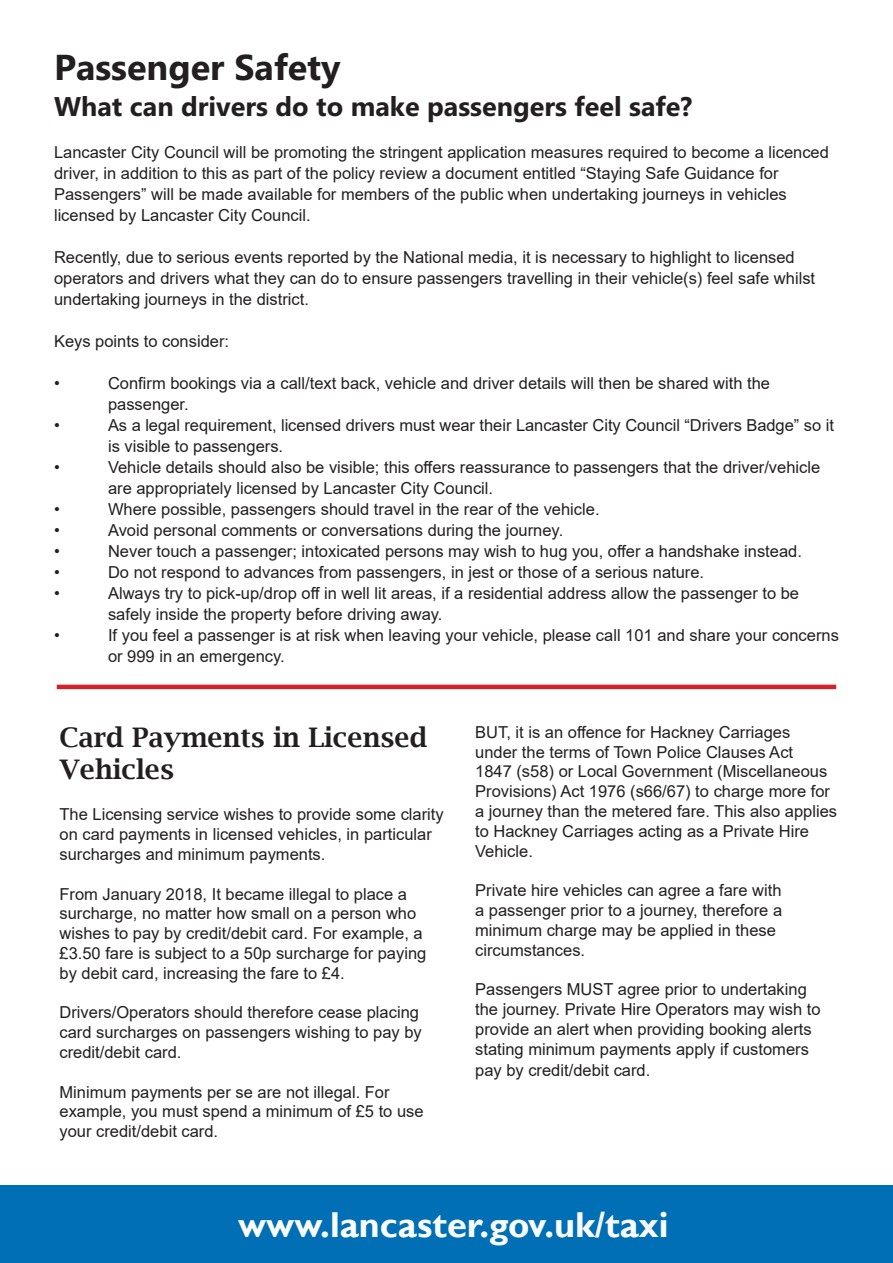
<style>
.page{position:relative;width:893px;height:1263px;background:#fff}
.page>*{position:absolute;margin:0;border:0;box-sizing:border-box;transform-origin:0 0}
.t1{font:700 36px "Gill Sans";color:#f9fcfa}
.t2{font:700 36px "Microsoft Phags Pa";color:#231f20}
.t3{font:700 27px "Microsoft Phags Pa";color:#231f20}
.t4{font:600 27px/32.4px "Lucida Bright";color:#231f20}
.t5{font:16.5px/19.8px "Arial";color:#231f20}
</style>
<div class="page">
<div style="left:0;top:1185px;width:893px;height:78px;background:#006fb6"></div>
<hr style="left:57px;top:685px;width:779px;height:4px;background:#d1232a">
<p class="t2" style="left:54px;top:42px;width:288px">Passenger Safety</p>
<p class="t3" style="left:54px;top:87px;width:640px">What can drivers do to make passengers feel safe?</p>
<p class="t5" style="left:54px;top:142px;width:776px;line-height:21px">Lancaster City Council will be promoting the stringent application measures required to become a licenced driver, in addition to this as part of the policy review a document entitled “Staying Safe Guidance for Passengers” will be made available for members of the public when undertaking journeys in vehicles licensed by Lancaster City Council.</p>
<p class="t5" style="left:54px;top:247px;width:763px;line-height:21px">Recently, due to serious events reported by the National media, it is necessary to highlight to licensed operators and drivers what they can do to ensure passengers travelling in their vehicle(s) feel safe whilst undertaking journeys in the district.</p>
<p class="t5" style="left:54px;top:331px;width:177px">Keys points to consider:</p>
<p class="t5" style="left:54px;top:373px;width:7px">•</p>
<p class="t5" style="left:108px;top:373px;width:664px;line-height:21px">Confirm bookings via a call/text back, vehicle and driver details will then be shared with the passenger.</p>
<p class="t5" style="left:54px;top:415px;width:7px">•</p>
<p class="t5" style="left:108px;top:415px;width:727px;line-height:21px">As a legal requirement, licensed drivers must wear their Lancaster City Council “Drivers Badge” so it is visible to passengers.</p>
<p class="t5" style="left:54px;top:457px;width:7px">•</p>
<p class="t5" style="left:108px;top:457px;width:714px;line-height:21px">Vehicle details should also be visible; this offers reassurance to passengers that the driver/vehicle are appropriately licensed by Lancaster City Council.</p>
<p class="t5" style="left:54px;top:499px;width:7px">•</p>
<p class="t5" style="left:108px;top:499px;width:493px">Where possible, passengers should travel in the rear of the vehicle.</p>
<p class="t5" style="left:54px;top:520px;width:7px">•</p>
<p class="t5" style="left:108px;top:520px;width:457px">Avoid personal comments or conversations during the journey.</p>
<p class="t5" style="left:54px;top:541px;width:7px">•</p>
<p class="t5" style="left:108px;top:541px;width:695px">Never touch a passenger; intoxicated persons may wish to hug you, offer a handshake instead.</p>
<p class="t5" style="left:54px;top:562px;width:7px">•</p>
<p class="t5" style="left:108px;top:562px;width:598px">Do not respond to advances from passengers, in jest or those of a serious nature.</p>
<p class="t5" style="left:54px;top:583px;width:7px">•</p>
<p class="t5" style="left:108px;top:583px;width:693px;line-height:21px">Always try to pick-up/drop off in well lit areas, if a residential address allow the passenger to be safely inside the property before driving away.</p>
<p class="t5" style="left:54px;top:625px;width:7px">•</p>
<p class="t5" style="left:108px;top:625px;width:732px">If you feel a passenger is at risk when leaving your vehicle, please call 101 and share your concerns</p>
<p class="t5" style="left:108px;top:646px;width:178px">or 999 in an emergency.</p>
<p class="t4" style="left:60px;top:721px;width:369px">Card Payments in Licensed<br>Vehicles</p>
<p class="t5" style="left:60px;top:804px;width:386px">The Licensing service wishes to provide some clarity on card payments in licensed vehicles, in particular surcharges and minimum payments.</p>
<p class="t5" style="left:60px;top:884px;width:368px">From January 2018, It became illegal to place a surcharge, no matter how small on a person who wishes to pay by credit/debit card. For example, a £3.50 fare is subject to a 50p surcharge for paying by debit card, increasing the fare to £4.</p>
<p class="t5" style="left:60px;top:1002px;width:364px">Drivers/Operators should therefore cease placing card surcharges on passengers wishing to pay by credit/debit card.</p>
<p class="t5" style="left:60px;top:1082px;width:366px">Minimum payments per se are not illegal. For example, you must spend a minimum of £5 to use your credit/debit card.</p>
<p class="t5" style="left:475px;top:722px;width:363px">BUT, it is an offence for Hackney Carriages<br>under the terms of Town Police Clauses Act<br>1847 (s58) or Local Government (Miscellaneous Provisions) Act 1976 (s66/67) to charge more for a journey than the metered fare. This also applies to Hackney Carriages acting as a Private Hire Vehicle.</p>
<p class="t5" style="left:475px;top:880px;width:308px">Private hire vehicles can agree a fare with a passenger prior to a journey, therefore a minimum charge may be applied in these circumstances.</p>
<p class="t5" style="left:475px;top:979px;width:347px">Passengers MUST agree prior to undertaking the journey. Private Hire Operators may wish to provide an alert when providing booking alerts stating minimum payments apply if customers</p>
<p class="t5" style="left:475px;top:1060px;width:177px">pay by credit/debit card.</p>
<p class="t1" style="left:238px;top:1203px;width:432px">www.lancaster.gov.uk/taxi</p>
</div>
